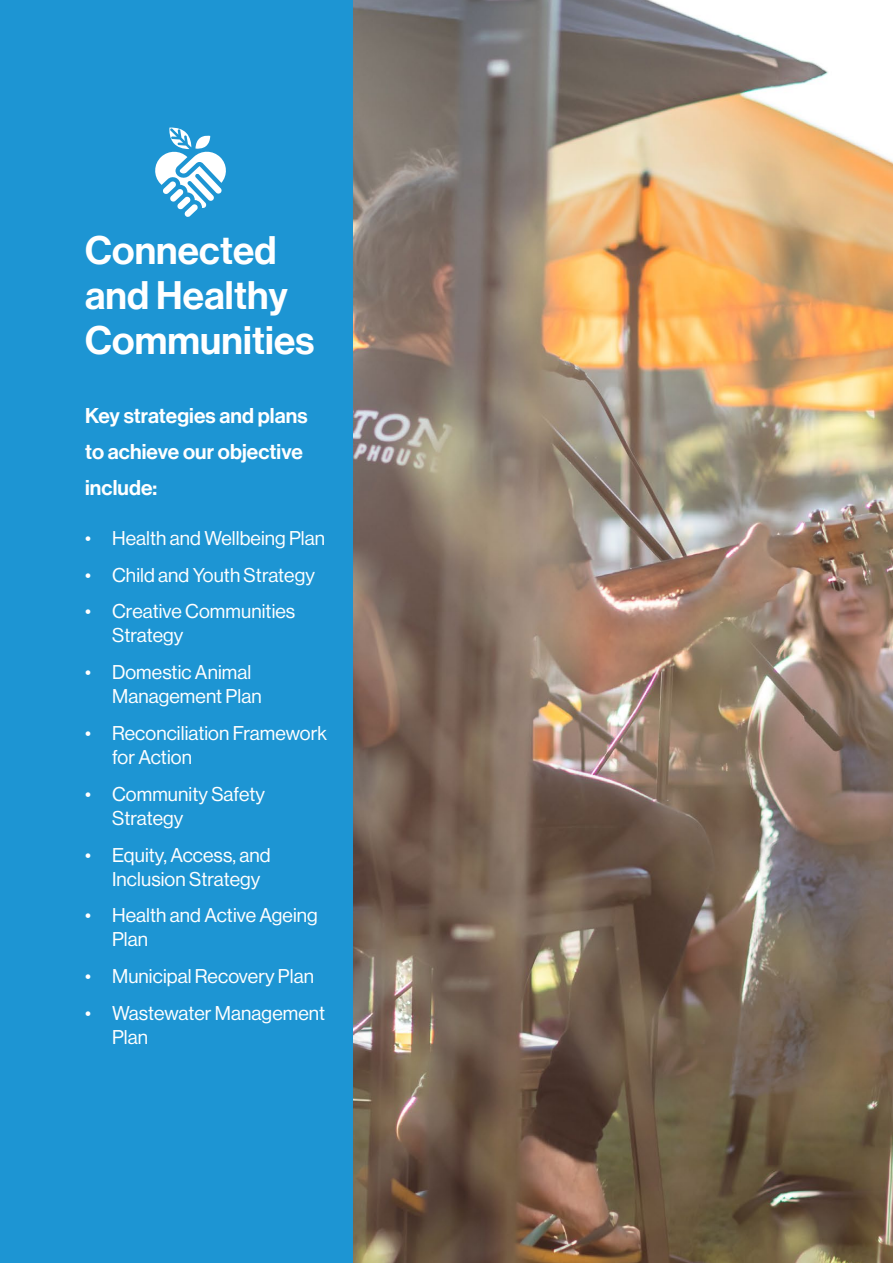
<style>
.page{position:relative;width:893px;height:1263px;background:#fff}
.page>*{position:absolute;margin:0;border:0;box-sizing:border-box;transform-origin:0 0}
.t1{font:39px/45px "Neue Haas Display Mediu";letter-spacing:.005em;color:#fff}
.t2{font:21px/36px "Neue Haas Display Mediu";letter-spacing:.005em;color:#fff}
.t3{font:19.5px/24px "Neue Haas Display";letter-spacing:.005em;color:#fff}
</style>
<div class="page">
<div style="left:0;top:0;width:353px;height:1263px;background:#1d95d3"></div>
<svg style="left:155px;top:127px;width:71px;height:90px"></svg>
<img style="left:353px;top:0;width:540px;height:1263px">
<h1 class="t1" style="left:85px;top:228px;width:231px">Connected and Healthy<br>Communities</h1>
<h3 class="t2" style="left:85px;top:398px;width:224px">Key strategies and plans to achieve our objective include:</h3>
<p class="t3" style="left:85px;top:526px;width:242px">• Health and Wellbeing Plan</p>
<p class="t3" style="left:85px;top:563px;width:231px">• Child and Youth Strategy</p>
<p class="t3" style="left:112px;top:600px;width:185px;text-indent:-27px">• Creative Communities<br>Strategy</p>
<p class="t3" style="left:112px;top:660px;width:151px;text-indent:-27px">• Domestic Animal<br>Management Plan</p>
<p class="t3" style="left:112px;top:721px;width:217px;text-indent:-27px">• Reconciliation Framework for Action</p>
<p class="t3" style="left:112px;top:782px;width:154px;text-indent:-27px">• Community Safety<br>Strategy</p>
<p class="t3" style="left:112px;top:843px;width:160px;text-indent:-27px">• Equity, Access, and<br>Inclusion Strategy</p>
<p class="t3" style="left:112px;top:903px;width:207px;text-indent:-27px">• Health and Active Ageing<br>Plan</p>
<p class="t3" style="left:85px;top:964px;width:231px">• Municipal Recovery Plan</p>
<p class="t3" style="left:112px;top:1001px;width:215px;text-indent:-27px">• Wastewater Management<br>Plan</p>
</div>
